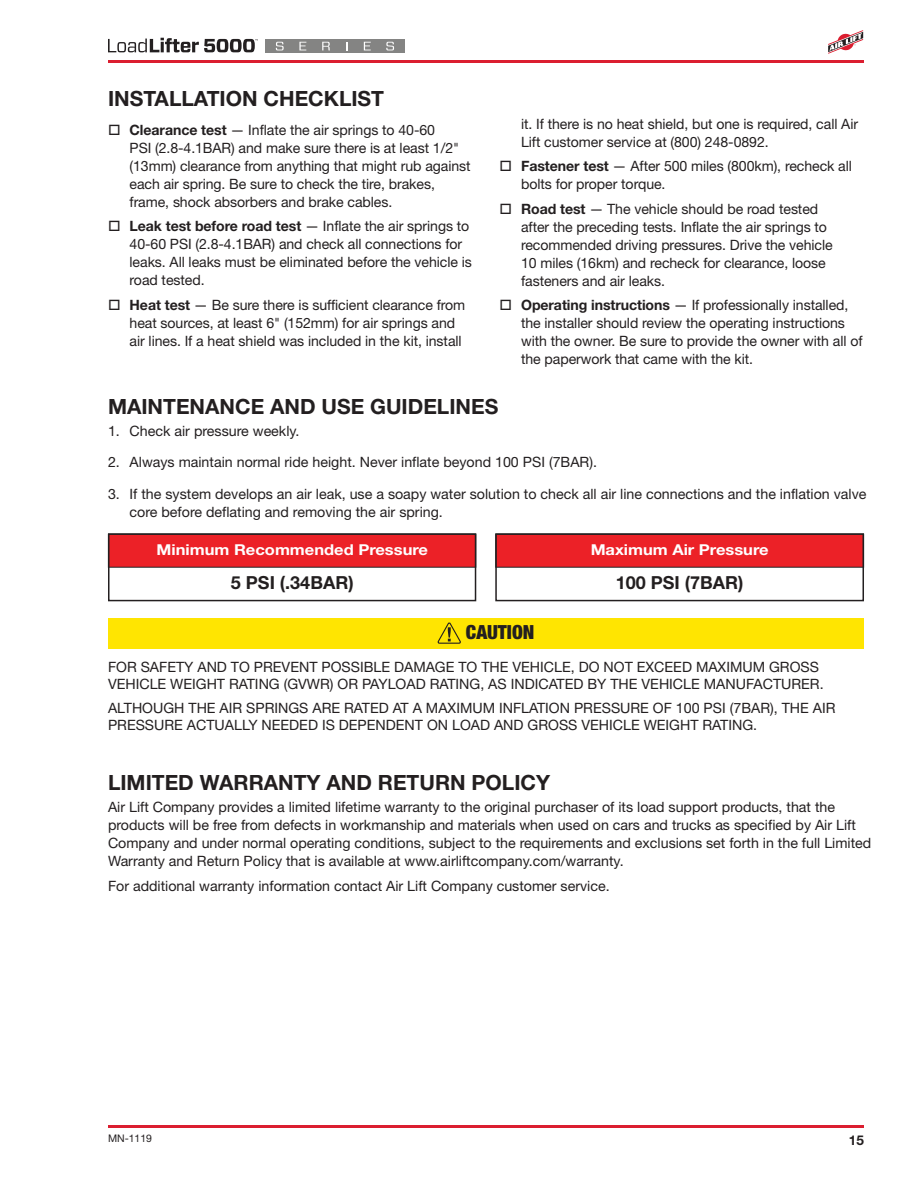
<style>
.page{position:relative;width:918px;height:1188px;background:#fff}
.page>*{position:absolute;margin:0;border:0;box-sizing:border-box;transform-origin:0 0}
.Section_Subhead{font:700 21px "Helvetica Neue";color:#231f20}
.t1{font:900 condensed 19.5px "Helvetica Neue";color:#231f20}
.t2{font:700 18px "Helvetica Neue";color:#231f20}
.t3{font:700 15px "Helvetica Neue";color:#fff;scale:1.1 1}
.Body_Text{font:14.25px/18px "Helvetica Neue";letter-spacing:-.005em;color:#231f20}
.Danger_text{font:14.25px/17.1px "Helvetica Neue";color:#231f20}
.t4{font:700 13.5px "Helvetica Neue";color:#231f20}
.t5{font:10.5px "Helvetica Neue";color:#231f20}
.s1{font-weight:700}
</style>
<div class="page">
<hr style="left:108px;top:1125px;width:756px;height:3px;background:#db1e30">
<svg style="left:828px;top:30px;width:36px;height:24px"></svg>
<hr style="left:108px;top:60px;width:756px;height:3px;background:#db1e30">
<svg style="left:108px;top:38px;width:150px;height:14px"></svg>
<div style="left:265px;top:39px;width:140px;height:13px;background:#848483"></div>
<svg style="left:276px;top:42px;width:8px;height:8px"></svg>
<svg style="left:299px;top:42px;width:7px;height:8px"></svg>
<svg style="left:322px;top:42px;width:8px;height:8px"></svg>
<svg style="left:364px;top:42px;width:7px;height:8px"></svg>
<svg style="left:386px;top:42px;width:8px;height:8px"></svg>
<div style="left:496px;top:534px;width:368px;height:33px;background:#ec2127"></div>
<div style="left:495px;top:533px;width:369px;height:68px;border:2px solid #231f20"></div>
<div style="left:108px;top:534px;width:368px;height:33px;background:#ec2127"></div>
<div style="left:108px;top:533px;width:368px;height:68px;border:2px solid #231f20"></div>
<div style="left:108px;top:618px;width:756px;height:30px;background:#ffe501"></div>
<svg style="left:437px;top:622px;width:24px;height:22px"></svg>
<p class="Section_Subhead" style="left:108px;top:85px;width:278px">INSTALLATION CHECKLIST</p>
<p class="Body_Text" style="left:130px;top:120px;width:343px"><span class="s1">Clearance test</span> — Inflate the air springs to 40-60<br>PSI (2.8-4.1BAR) and make sure there is at least 1/2" (13mm) clearance from anything that might rub against each air spring. Be sure to check the tire, brakes, frame, shock absorbers and brake cables.</p>
<p class="Body_Text" style="left:130px;top:217px;width:344px"><span class="s1">Leak test before road test</span> — Inflate the air springs to 40-60 PSI (2.8-4.1BAR) and check all connections for leaks. All leaks must be eliminated before the vehicle is road tested.</p>
<p class="Body_Text" style="left:130px;top:295px;width:337px"><span class="s1">Heat test</span> — Be sure there is sufficient clearance from heat sources, at least 6" (152mm) for air springs and air lines. If a heat shield was included in the kit, install</p>
<p class="Body_Text" style="left:521px;top:115px;width:339px">it. If there is no heat shield, but one is required, call Air<br>Lift customer service at (800) 248-0892.</p>
<p class="Body_Text" style="left:521px;top:157px;width:332px"><span class="s1">Fastener test</span> — After 500 miles (800km), recheck all bolts for proper torque.</p>
<p class="Body_Text" style="left:521px;top:200px;width:313px"><span class="s1">Road test</span> — The vehicle should be road tested after the preceding tests. Inflate the air springs to recommended driving pressures. Drive the vehicle 10 miles (16km) and recheck for clearance, loose fasteners and air leaks.</p>
<p class="Body_Text" style="left:521px;top:296px;width:343px"><span class="s1">Operating instructions</span> — If professionally installed, the installer should review the operating instructions with the owner. Be sure to provide the owner with all of the paperwork that came with the kit.</p>
<p class="Section_Subhead" style="left:108px;top:393px;width:392px">MAINTENANCE AND USE GUIDELINES</p>
<p class="Body_Text" style="left:108px;top:422px;width:193px">1. Check air pressure weekly.</p>
<p class="Body_Text" style="left:108px;top:453px;width:491px">2. Always maintain normal ride height. Never inflate beyond 100 PSI (7BAR).</p>
<p class="Body_Text" style="left:130px;top:485px;width:738px;text-indent:-22px">3. If the system develops an air leak, use a soapy water solution to check all air line connections and the inflation valve core before deflating and removing the air spring.</p>
<p class="t3" style="left:591px;top:541px;width:163px">Maximum Air Pressure</p>
<p class="t2" style="left:616px;top:571px;width:129px">100 PSI (7BAR)</p>
<p class="t3" style="left:157px;top:541px;width:248px">Minimum Recommended Pressure</p>
<p class="t2" style="left:231px;top:571px;width:124px">5 PSI (.34BAR)</p>
<p class="t1" style="left:466px;top:620px;width:70px">CAUTION</p>
<p class="Danger_text" style="left:108px;top:658px;width:717px">FOR SAFETY AND TO PREVENT POSSIBLE DAMAGE TO THE VEHICLE, DO NOT EXCEED MAXIMUM GROSS<br>VEHICLE WEIGHT RATING (GVWR) OR PAYLOAD RATING, AS INDICATED BY THE VEHICLE MANUFACTURER.</p>
<p class="Danger_text" style="left:108px;top:699px;width:729px">ALTHOUGH THE AIR SPRINGS ARE RATED AT A MAXIMUM INFLATION PRESSURE OF 100 PSI (7BAR), THE AIR<br>PRESSURE ACTUALLY NEEDED IS DEPENDENT ON LOAD AND GROSS VEHICLE WEIGHT RATING.</p>
<p class="Section_Subhead" style="left:108px;top:769px;width:444px">LIMITED WARRANTY AND RETURN POLICY</p>
<p class="Body_Text" style="left:108px;top:798px;width:765px">Air Lift Company provides a limited lifetime warranty to the original purchaser of its load support products, that the products will be free from defects in workmanship and materials when used on cars and trucks as specified by Air Lift Company and under normal operating conditions, subject to the requirements and exclusions set forth in the full Limited Warranty and Return Policy that is available at www.airliftcompany.com/warranty.</p>
<p class="Body_Text" style="left:108px;top:877px;width:503px">For additional warranty information contact Air Lift Company customer service.</p>
<p class="t5" style="left:108px;top:1132px;width:46px">MN-1119</p>
<p class="t4" style="left:849px;top:1131px;width:17px">15</p>
</div>
